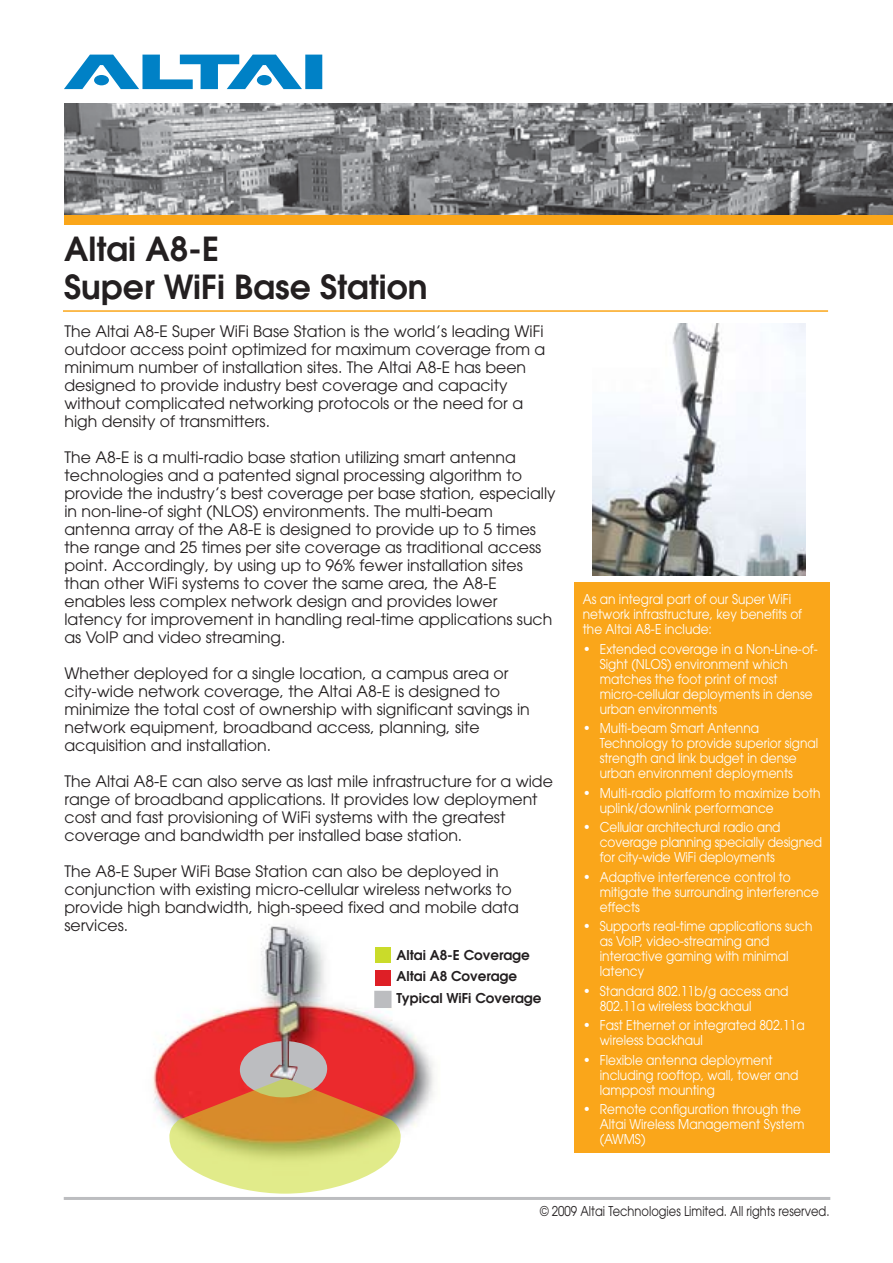
<style>
.page{position:relative;width:893px;height:1263px;background:#fff}
.page>*{position:absolute;margin:0;border:0;box-sizing:border-box;transform-origin:0 0}
.t1{font:600 33px/37.5px "Avant Garde";color:#231f20}
.t2{font:15.75px/18px "Avant Garde";color:#231f20}
.t3{font:13.5px/15px "Avant Garde";color:#fff}
.t4{font:13.5px/15px "Avant Garde";color:#fff;scale:.9 1}
.t5{font:600 13.5px "Avant Garde";color:#231f20}
.t6{font:13.5px "Avant Garde";color:#231f20;scale:.85 1}
</style>
<div class="page">
<img style="left:152px;top:924px;width:282px;height:207px">
<hr style="left:64px;top:1197px;width:766px;height:3px;background:#bcbdc0">
<div style="left:574px;top:583px;width:256px;height:570px;background:#faa61a"></div>
<hr style="left:63px;top:310px;width:765px;height:2px;background:#faa61a">
<svg style="left:64px;top:55px;width:238px;height:34px"></svg>
<div style="left:305px;top:55px;width:17px;height:34px;background:#0081c6"></div>
<img style="left:64px;top:103px;width:829px;height:112px">
<div style="left:64px;top:215px;width:829px;height:9px;background:#faa61a"></div>
<div style="left:375px;top:947px;width:16px;height:16px;background:#cadb2a"></div>
<div style="left:375px;top:970px;width:16px;height:15px;background:#de1f26"></div>
<div style="left:374px;top:991px;width:18px;height:17px;background:#bcbdc0;border:2px solid #bcbdc0"></div>
<img style="left:592px;top:323px;width:213px;height:253px">
<svg style="left:169px;top:1041px;width:232px;height:153px"></svg>
<p class="t1" style="left:64px;top:230px;width:365px">Altai A8-E<br>Super WiFi Base Station</p>
<p class="t2" style="left:64px;top:322px;width:482px">The Altai A8-E Super WiFi Base Station is the world’s leading WiFi outdoor access point optimized for maximum coverage from a minimum number of installation sites. The Altai A8-E has been designed to provide industry best coverage and capacity without complicated networking protocols or the need for a high density of transmitters.</p>
<p class="t2" style="left:64px;top:448px;width:493px">The A8-E is a multi-radio base station utilizing smart antenna technologies and a patented signal processing algorithm to provide the industry’s best coverage per base station, especially in non-line-of sight (NLOS) environments. The multi-beam antenna array of the A8-E is designed to provide up to 5 times the range and 25 times per site coverage as traditional access point. Accordingly, by using up to 96% fewer installation sites than other WiFi systems to cover the same area, the A8-E enables less complex network design and provides lower latency for improvement in handling real-time applications such as VoIP and video streaming.</p>
<p class="t2" style="left:64px;top:664px;width:467px">Whether deployed for a single location, a campus area or city-wide network coverage, the Altai A8-E is designed to minimize the total cost of ownership with significant savings in network equipment, broadband access, planning, site acquisition and installation.</p>
<p class="t2" style="left:64px;top:772px;width:490px">The Altai A8-E can also serve as last mile infrastructure for a wide range of broadband applications. It provides low deployment cost and fast provisioning of WiFi systems with the greatest coverage and bandwidth per installed base station.</p>
<p class="t2" style="left:64px;top:862px;width:456px">The A8-E Super WiFi Base Station can also be deployed in conjunction with existing micro-cellular wireless networks to provide high bandwidth, high-speed fixed and mobile data services.</p>
<p class="t5" style="left:396px;top:946px;width:135px">Altai A8-E Coverage</p>
<p class="t5" style="left:396px;top:989px;width:147px">Typical WiFi Coverage</p>
<p class="t5" style="left:396px;top:967px;width:122px">Altai A8 Coverage</p>
<p class="t4" style="left:583px;top:592px;width:245px">As an integral part of our Super WiFi network infrastructure, key benefits of the Altai A8-E include:</p>
<p class="t3" style="left:600px;top:641px;width:219px;text-indent:-17px">• Extended coverage in a Non-Line-of-<br>Sight (NLOS) environment which matches the foot print of most micro-cellular deployments in dense urban environments</p>
<p class="t3" style="left:600px;top:721px;width:220px;text-indent:-17px">• Multi-beam Smart Antenna<br>Technology to provide superior signal strength and link budget in dense urban environment deployments</p>
<p class="t3" style="left:600px;top:785px;width:222px;text-indent:-17px">• Multi-radio platform to maximize both uplink/downlink performance</p>
<p class="t3" style="left:600px;top:820px;width:224px;text-indent:-17px">• Cellular architectural radio and coverage planning specially designed for city-wide WiFi deployments</p>
<p class="t3" style="left:600px;top:869px;width:221px;text-indent:-17px">• Adaptive interference control to mitigate the surrounding interference effects</p>
<p class="t3" style="left:600px;top:919px;width:214px;text-indent:-17px">• Supports real-time applications such as VoIP, video-streaming and interactive gaming with minimal latency</p>
<p class="t3" style="left:600px;top:983px;width:190px;text-indent:-17px">• Standard 802.11b/g access and<br>802.11a wireless backhaul</p>
<p class="t3" style="left:600px;top:1018px;width:207px;text-indent:-17px">• Fast Ethernet or integrated 802.11a wireless backhaul</p>
<p class="t3" style="left:600px;top:1052px;width:200px;text-indent:-17px">• Flexible antenna deployment including rooftop, wall, tower and lamppost mounting</p>
<p class="t3" style="left:600px;top:1102px;width:206px;text-indent:-17px">• Remote configuration through the<br>Altai Wireless Management System (AWMS)</p>
<p class="t6" style="left:540px;top:1203px;width:342px">© 2009 Altai Technologies Limited. All rights reserved.</p>
</div>
